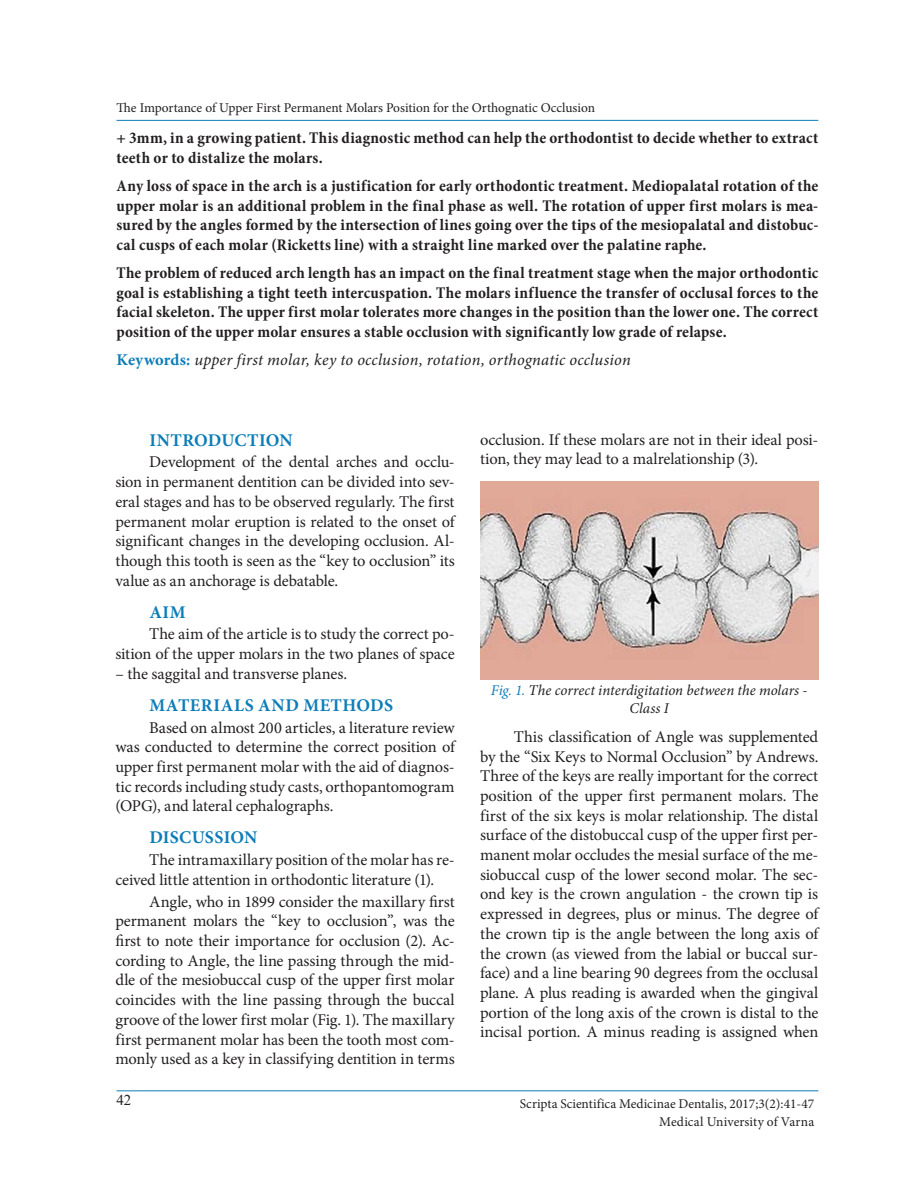
<style>
.page{position:relative;width:918px;height:1188px;background:#fff}
.page>*{position:absolute;margin:0;border:0;box-sizing:border-box;transform-origin:0 0}
.t1{font:700 17.85px "Minion Pro";letter-spacing:.025em;color:#0d7db8}
.t2{font:700 17.85px "Minion Pro";color:#0d7db8}
.t3{font:16.35px/19.6px "Minion Pro";letter-spacing:-.01em;color:#231f20;text-align:justify}
.t4{font:700 condensed 16.35px/19.6px "Minion Pro";letter-spacing:.01em;color:#231f20;text-align:justify}
.t5{font:italic 16.35px "Minion Pro";letter-spacing:.01em;color:#231f20}
.t6{font:italic 14.85px/17.9px "Minion Pro";color:#231f20;text-align:center}
.t7{font:14.85px "Times New Roman";color:#231f20}
.t8{font:13.35px/18.1px "Minion Pro";color:#231f20;text-align:right}
.s1{font-weight:700;font-style:normal;color:#0d7db8}
.s2{color:#0d7db8}
</style>
<div class="page">
<hr style="left:117px;top:120px;width:701px;height:1px;background:#0d7db8">
<hr style="left:117px;top:1090px;width:701px;height:1px;background:#0d7db8">
<img style="left:480px;top:482px;width:338px;height:197px">
<p class="t8" style="left:117px;top:100px;width:480px">The Importance of Upper First Permanent Molars Position for the Orthognatic Occlusion</p>
<p class="t4" style="left:117px;top:129px;width:703px">+ 3mm, in a growing patient. This diagnostic method can help the orthodontist to decide whether to extract teeth or to distalize the molars.</p>
<p class="t4" style="left:117px;top:177px;width:703px">Any loss of space in the arch is a justification for early orthodontic treatment. Mediopalatal rotation of the upper molar is an additional problem in the final phase as well. The rotation of upper first molars is mea&shy;sured by the angles formed by the intersection of lines going over the tips of the mesiopalatal and distobuc&shy;cal cusps of each molar (Ricketts line) with a straight line marked over the palatine raphe.</p>
<p class="t4" style="left:117px;top:264px;width:703px">The problem of reduced arch length has an impact on the final treatment stage when the major orthodontic goal is establishing a tight teeth intercuspation. The molars influence the transfer of occlusal forces to the facial skeleton. The upper first molar tolerates more changes in the position than the lower one. The correct position of the upper molar ensures a stable occlusion with significantly low grade of relapse.</p>
<p class="t5" style="left:117px;top:354px;width:516px"><span class="s1">Keywords:</span> upper first molar, key to occlusion, rotation, orthognatic occlusion</p>
<p class="t2" style="left:149px;top:429px;width:145px">INTRODUCTION</p>
<p class="t3" style="left:115px;top:454px;width:341px;text-indent:34px">Development of the dental arches and occlu&shy;sion in permanent dentition can be divided into sev&shy;eral stages and has to be observed regularly. The first permanent molar eruption is related to the onset of significant changes in the developing occlusion. Al&shy;though this tooth is seen as the “key to occlusion” its value as an anchorage is debatable.</p>
<p class="t1" style="left:149px;top:601px;width:38px">AIM</p>
<p class="t3" style="left:115px;top:626px;width:341px;text-align:right">The aim of the article is to study the correct po&shy;sition of the upper molars in the two planes of space</p>
<p class="t3" style="left:115px;top:665px;width:233px">– the saggital and transverse planes.</p>
<p class="t1" style="left:149px;top:694px;width:245px">MATERIALS AND METHODS</p>
<p class="t3" style="left:115px;top:719px;width:341px;text-indent:34px">Based on almost 200 articles, a literature review was conducted to determine the correct position of upper first permanent molar with the aid of diagnos&shy;tic records including study casts, orthopantomogram (OPG), and lateral cephalographs.</p>
<p class="t1" style="left:149px;top:827px;width:109px">DISCUSSION</p>
<p class="t3" style="left:115px;top:852px;width:341px;text-indent:34px">The intramaxillary position of the molar has re&shy;ceived little attention in orthodontic literature (1).</p>
<p class="t3" style="left:115px;top:893px;width:341px;text-indent:34px">Angle, who in 1899 consider the maxillary first permanent molars the “key to occlusion”, was the first to note their importance for occlusion (2). Ac&shy;cording to Angle, the line passing through the mid&shy;dle of the mesiobuccal cusp of the upper first molar coincides with the line passing through the buccal groove of the lower first molar (Fig. 1). The maxillary first permanent molar has been the tooth most com&shy;monly used as a key in classifying dentition in terms</p>
<p class="t3" style="left:480px;top:431px;width:340px">occlusion. If these molars are not in their ideal posi&shy;tion, they may lead to a malrelationship (3).</p>
<p class="t6" style="left:491px;top:683px;width:318px"><span class="s2">Fig. 1.</span> The correct interdigitation between the molars -<br>Class I</p>
<p class="t3" style="left:480px;top:728px;width:340px;text-indent:34px">This classification of Angle was supplemented by the “Six Keys to Normal Occlusion” by Andrews.<br>Three of the keys are really important for the correct position of the upper first permanent molars. The first of the six keys is molar relationship. The distal surface of the distobuccal cusp of the upper first per&shy;manent molar occludes the mesial surface of the me&shy;siobuccal cusp of the lower second molar. The sec&shy;ond key is the crown angulation - the crown tip is expressed in degrees, plus or minus. The degree of the crown tip is the angle between the long axis of the crown (as viewed from the labial or buccal sur&shy;face) and a line bearing 90 degrees from the occlusal plane. A plus reading is awarded when the gingival portion of the long axis of the crown is distal to the incisal portion. A minus reading is assigned when</p>
<p class="t7" style="left:117px;top:1092px;width:16px">42</p>
<p class="t8" style="left:520px;top:1096px;width:296px">Scripta Scientifica Medicinae Dentalis, 2017;3(2):41-47<br>Medical University of Varna</p>
</div>
